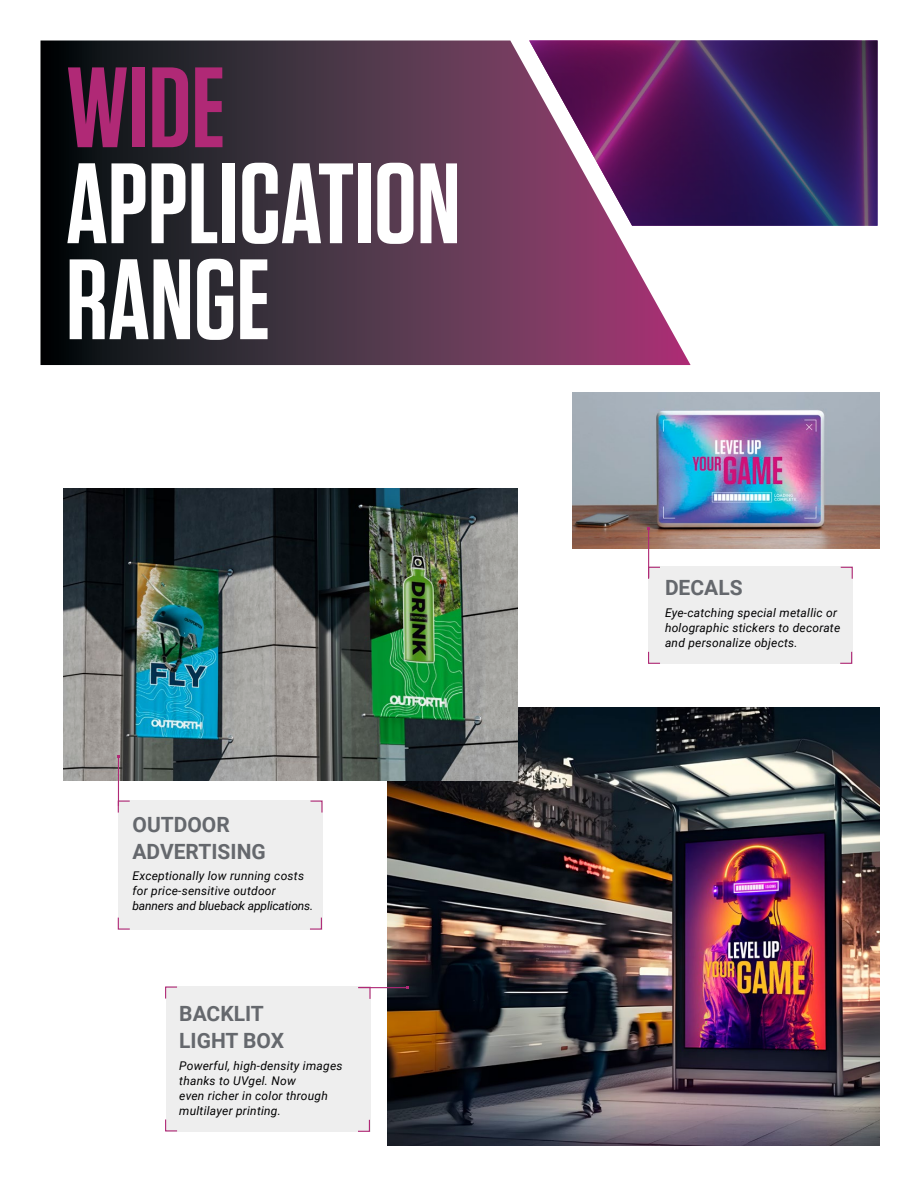
<style>
.page{position:relative;width:918px;height:1188px;background:#fff}
.page>*{position:absolute;margin:0;border:0;box-sizing:border-box;transform-origin:0 0}
.t1{font:600 114px/96px "Tungsten";color:#fff}
.t2{font:600 114px "Tungsten";color:#b02976}
.t3{font:700 21px/27px "Roboto";color:#65686d}
.t4{font:italic 12px/15px "Roboto";letter-spacing:.02em;color:#000001}
</style>
<div class="page">
<svg style="left:40px;top:40px;width:651px;height:325px;background:#4a3445"></svg>
<svg style="left:529px;top:40px;width:349px;height:186px;background:#4f2762"></svg>
<div style="left:118px;top:800px;width:205px;height:130px;background:#eee"></div>
<div style="left:166px;top:987px;width:205px;height:145px;background:#eee"></div>
<div style="left:648px;top:566px;width:205px;height:98px;background:#eee"></div>
<img style="left:388px;top:708px;width:492px;height:437px">
<img style="left:63px;top:488px;width:455px;height:293px">
<img style="left:573px;top:393px;width:307px;height:156px">
<hr style="left:648px;top:528px;width:1px;height:50px;background:#b02976">
<hr style="left:358px;top:987px;width:49px;height:1px;background:#b02976">
<hr style="left:118px;top:757px;width:1px;height:49px;background:#b02976">
<svg style="left:165px;top:986px;width:13px;height:13px"></svg>
<svg style="left:358px;top:1119px;width:12px;height:13px"></svg>
<svg style="left:357px;top:986px;width:14px;height:13px"></svg>
<svg style="left:117px;top:800px;width:13px;height:13px"></svg>
<svg style="left:310px;top:917px;width:12px;height:13px"></svg>
<svg style="left:310px;top:800px;width:13px;height:13px"></svg>
<svg style="left:117px;top:917px;width:13px;height:13px"></svg>
<svg style="left:165px;top:1119px;width:13px;height:13px"></svg>
<svg style="left:648px;top:566px;width:12px;height:13px"></svg>
<svg style="left:840px;top:651px;width:13px;height:13px"></svg>
<svg style="left:840px;top:566px;width:13px;height:13px"></svg>
<svg style="left:648px;top:651px;width:12px;height:13px"></svg>
<h1 class="t2" style="left:66px;top:48px;width:161px">WIDE</h1>
<h1 class="t1" style="left:66px;top:158px;width:396px">APPLICATION<br>RANGE</h1>
<h2 class="t3" style="left:133px;top:810px;width:135px">OUTDOOR<br>ADVERTISING</h2>
<p class="t4" style="left:133px;top:868px;width:182px">Exceptionally low running costs for price-sensitive outdoor banners and blueback applications.</p>
<h2 class="t3" style="left:179px;top:1000px;width:106px">BACKLIT<br>LIGHT BOX</h2>
<p class="t4" style="left:179px;top:1058px;width:165px">Powerful, high-density images thanks to UVgel. Now<br>even richer in color through multilayer printing.</p>
<h2 class="t3" style="left:665px;top:574px;width:79px">DECALS</h2>
<p class="t4" style="left:665px;top:605px;width:177px">Eye-catching special metallic or holographic stickers to decorate and personalize objects.</p>
</div>
